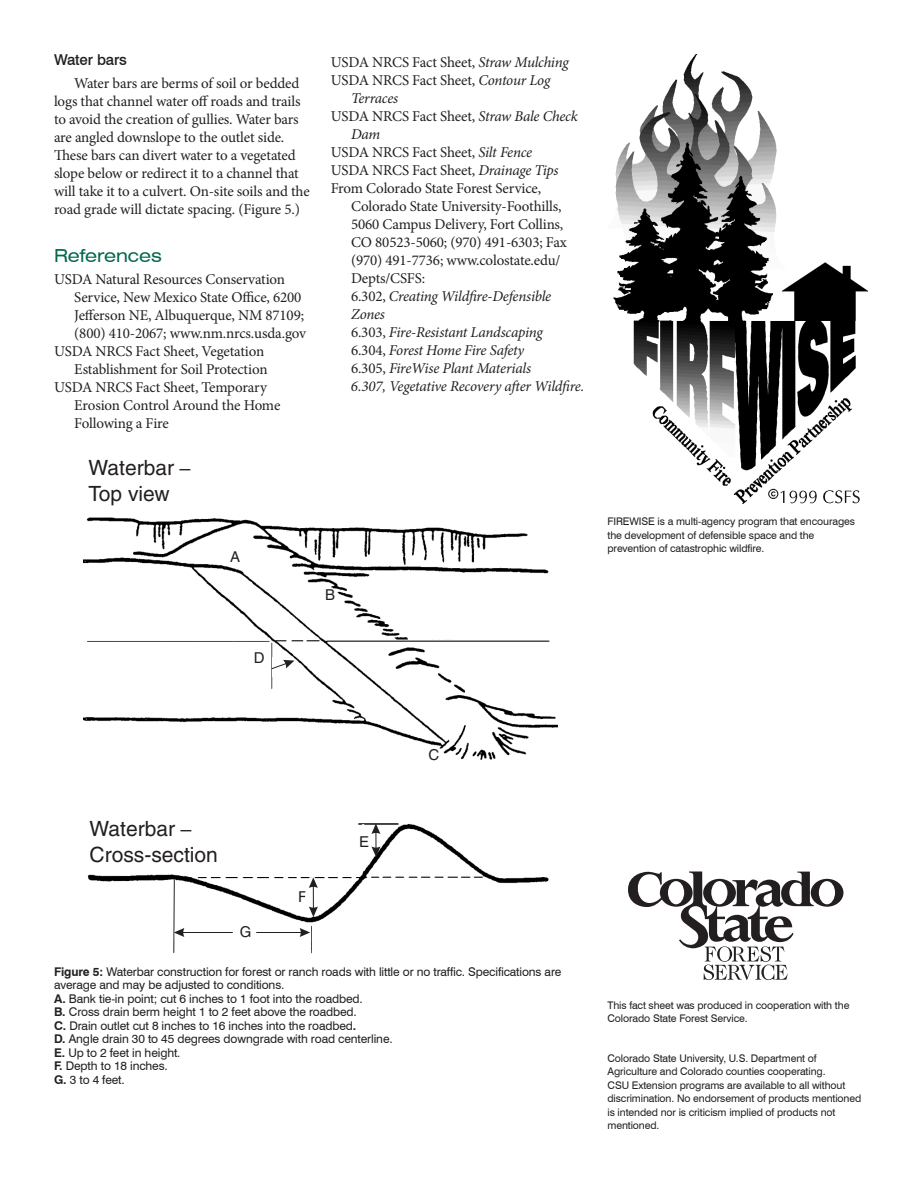
<style>
.page{position:relative;width:918px;height:1188px;background:#fff}
.page>*{position:absolute;margin:0;border:0;box-sizing:border-box;transform-origin:0 0}
.t1{font:21px/25.3px "Helvetica";color:#231f20}
.subhead_1{font:expanded 18px "Swiss 721 BT";letter-spacing:-.01em;color:#01674d}
.references{font:15px/18px "Minion Pro";letter-spacing:-.01em;color:#231f20}
.body{font:15px/18px "Minion Pro";letter-spacing:-.01em;color:#231f20}
.references-2{font:italic 15px/18px "Minion Pro";letter-spacing:-.02em;color:#231f20}
.subhead_2{font:500 15px "Swiss 721 BT";letter-spacing:-.01em;color:#231f20}
.t2{font:15px "Helvetica";color:#231f20}
.figure_caption{font:12px/13.5px "Swiss 721 BT";letter-spacing:-.01em;color:#231f20}
.furtherance_clause{font:10.5px/13.5px "Swiss 721 BT";letter-spacing:-.01em;color:#231f20}
.s1{font-family:"Abadi MT Condensed"}
.s2{font-style:italic}
.s3{font-style:normal}
.s4{font-weight:700}
</style>
<div class="page">
<img style="left:613px;top:54px;width:254px;height:450px">
<svg style="left:628px;top:871px;width:215px;height:109px"></svg>
<img style="left:83px;top:517px;width:475px;height:437px">
<div style="left:272px;top:657px;width:14px;height:20px;background:#fff"></div>
<svg style="left:271px;top:660px;width:23px;height:10px"></svg>
<div style="left:306px;top:878px;width:10px;height:39px;background:#fff;border-radius:50%"></div>
<div style="left:305px;top:877px;width:11px;height:40px;border:1px solid #fff;border-radius:50%"></div>
<svg style="left:371px;top:823px;width:10px;height:34px"></svg>
<div style="left:358px;top:825px;width:10px;height:46px;background:#fff;border-radius:50%"></div>
<div style="left:358px;top:824px;width:10px;height:47px;border:1px solid #fff;border-radius:50%"></div>
<svg style="left:309px;top:877px;width:9px;height:40px"></svg>
<hr style="left:171px;top:880px;width:4px;height:74px;background:#fff">
<div style="left:175px;top:930px;width:56px;height:9px;background:#fff"></div>
<hr style="left:179px;top:932px;width:54px;height:1px;background:#231f20">
<svg style="left:173px;top:879px;width:11px;height:75px"></svg>
<div style="left:261px;top:929px;width:49px;height:10px;background:#fff"></div>
<hr style="left:256px;top:932px;width:49px;height:1px;background:#231f20">
<svg style="left:300px;top:928px;width:10px;height:9px"></svg>
<p class="subhead_2" style="left:54px;top:51px;width:74px">Water bars</p>
<p class="body" style="left:54px;top:74px;width:257px;text-indent:20px">Water bars are berms of soil or bedded logs that channel water off roads and trails to avoid the creation of gullies. Water bars are angled downslope to the outlet side.<br>These bars can divert water to a vegetated slope below or redirect it to a channel that will take it to a culvert. On-site soils and the road grade will dictate spacing. (Figure 5.)</p>
<p class="subhead_1" style="left:54px;top:245px;width:109px">References</p>
<p class="references" style="left:74px;top:271px;width:233px;text-indent:-20px">USDA Natural Resources Conservation Service, New Mexico State Office, 6200<br>Jefferson NE, Albuquerque, NM 87109; (800) 410-2067; www.nm.nrcs.usda.gov</p>
<p class="references" style="left:54px;top:343px;width:215px;text-align:right">USDA NRCS Fact Sheet, Vegetation<br>Establishment for Soil Protection</p>
<p class="references" style="left:74px;top:379px;width:208px;text-indent:-20px">USDA NRCS Fact Sheet, Temporary<br>Erosion Control Around the Home<br>Following a Fire</p>
<p class="t1" style="left:89px;top:455px;width:103px">Waterbar <span class="s1">–<br></span>Top view</p>
<p class="references" style="left:331px;top:53px;width:239px">USDA NRCS Fact Sheet, <span class="s2">Straw Mulching</span></p>
<p class="references" style="left:351px;top:71px;width:201px;text-indent:-20px">USDA NRCS Fact Sheet, <span class="s2">Contour Log<br>Terraces</span></p>
<p class="references" style="left:351px;top:107px;width:228px;text-indent:-20px">USDA NRCS Fact Sheet, <span class="s2">Straw Bale Check<br>Dam</span></p>
<p class="references" style="left:331px;top:143px;width:203px">USDA NRCS Fact Sheet, <span class="s2">Silt Fence</span></p>
<p class="references" style="left:331px;top:161px;width:229px">USDA NRCS Fact Sheet, <span class="s2">Drainage Tips</span></p>
<p class="references" style="left:351px;top:179px;width:217px;text-indent:-20px">From Colorado State Forest Service, Colorado State University-Foothills, 5060 Campus Delivery, Fort Collins, CO 80523-5060; (970) 491-6303; Fax (970) 491-7736; www.colostate.edu/ Depts/CSFS:</p>
<p class="references-2" style="left:351px;top:287px;width:202px"><span class="s3">6.302,</span> Creating Wildfire-Defensible<br>Zones</p>
<p class="references-2" style="left:351px;top:323px;width:193px"><span class="s3">6.303,</span> Fire-Resistant Landscaping</p>
<p class="references-2" style="left:351px;top:341px;width:175px"><span class="s3">6.304,</span> Forest Home Fire Safety</p>
<p class="references-2" style="left:351px;top:359px;width:182px"><span class="s3">6.305,</span> FireWise Plant Materials</p>
<p class="references-2" style="left:351px;top:377px;width:235px">6.307, Vegetative Recovery after Wildfire.</p>
<p class="t2" style="left:230px;top:548px;width:12px">A</p>
<p class="t2" style="left:325px;top:586px;width:12px">B</p>
<p class="t2" style="left:254px;top:650px;width:12px">D</p>
<p class="furtherance_clause" style="left:608px;top:515px;width:249px">FIREWISE is a multi-agency program that encourages the development of defensible space and the prevention of catastrophic wildfire.</p>
<p class="t1" style="left:90px;top:816px;width:130px">Waterbar <span class="s1">–<br></span>Cross-section</p>
<p class="t2" style="left:240px;top:923px;width:13px">G</p>
<p class="t2" style="left:298px;top:888px;width:11px">F</p>
<p class="t2" style="left:359px;top:833px;width:12px">E</p>
<p class="t2" style="left:428px;top:746px;width:12px">C</p>
<p class="figure_caption" style="left:54px;top:965px;width:509px"><span class="s4">Figure 5:</span> Waterbar construction for forest or ranch roads with little or no traffic. Specifications are average and may be adjusted to conditions.</p>
<p class="figure_caption" style="left:54px;top:992px;width:310px"><span class="s4">A.</span> Bank tie-in point; cut 6 inches to 1 foot into the roadbed.</p>
<p class="figure_caption" style="left:54px;top:1005px;width:304px"><span class="s4">B.</span> Cross drain berm height 1 to 2 feet above the roadbed.</p>
<p class="figure_caption" style="left:54px;top:1019px;width:304px"><span class="s4">C.</span> Drain outlet cut 8 inches to 16 inches into the roadbed<span class="s4">.</span></p>
<p class="figure_caption" style="left:54px;top:1032px;width:340px"><span class="s4">D.</span> Angle drain 30 to 45 degrees downgrade with road centerline.</p>
<p class="figure_caption" style="left:54px;top:1046px;width:128px"><span class="s4">E.</span> Up to 2 feet in height.</p>
<p class="figure_caption" style="left:54px;top:1059px;width:115px"><span class="s4">F.</span> Depth to 18 inches.</p>
<p class="figure_caption" style="left:54px;top:1073px;width:72px"><span class="s4">G.</span> 3 to 4 feet.</p>
<p class="furtherance_clause" style="left:608px;top:998px;width:243px">This fact sheet was produced in cooperation with the<br>Colorado State Forest Service.</p>
<p class="furtherance_clause" style="left:608px;top:1051px;width:255px">Colorado State University, U.S. Department of Agriculture and Colorado counties cooperating.<br>CSU Extension programs are available to all without discrimination. No endorsement of products mentioned is intended nor is criticism implied of products not mentioned.</p>
</div>
